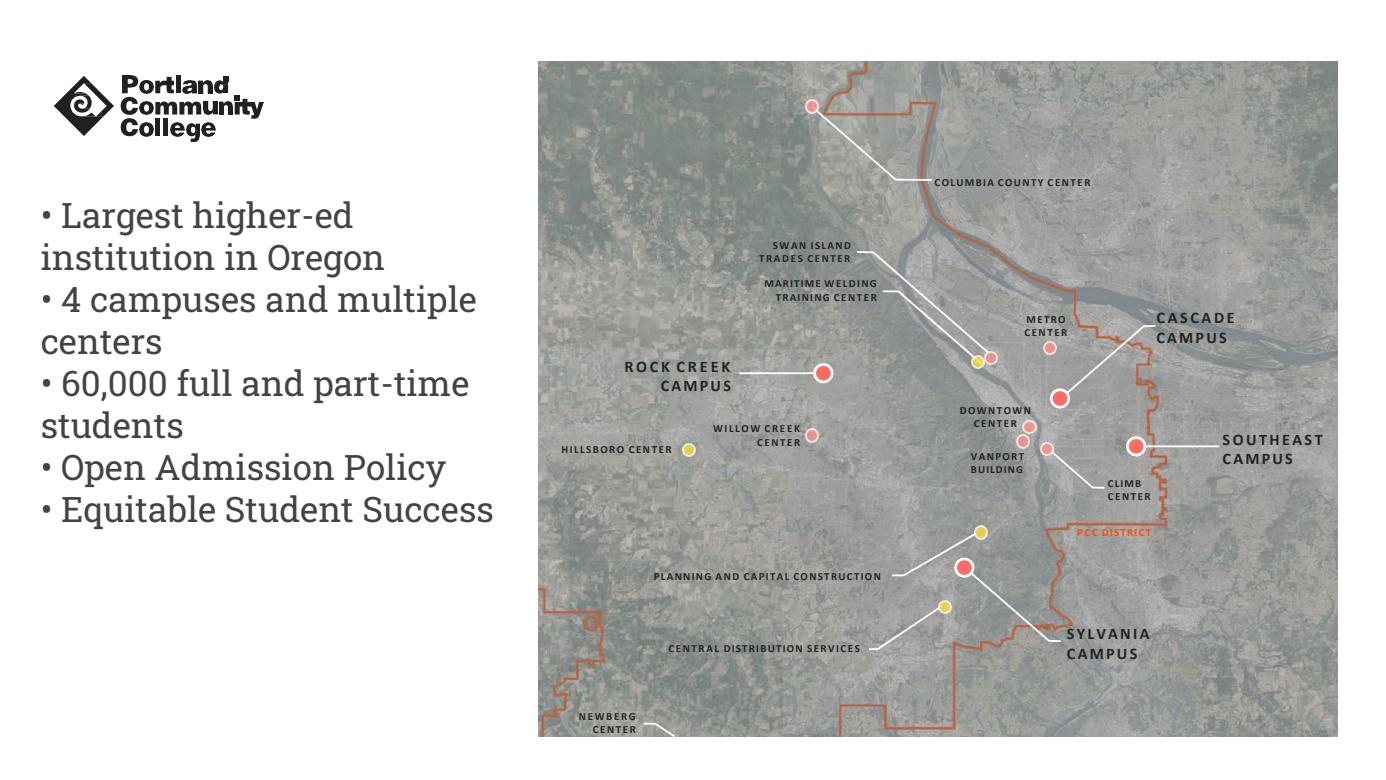
<style>
.page{position:relative;width:1386px;height:780px;background:#fff}
.page>*{position:absolute;margin:0;border:0;box-sizing:border-box;transform-origin:0 0}
.t1{font:35px/42px "Roboto Slab";color:#434343}
.t2{font:700 16.19px/19.9px "Calibri";letter-spacing:.14em;color:#232324}
.t3{font:700 16.19px/19.9px "Calibri";letter-spacing:.16em;color:#232324}
.t4{font:700 16.19px "Calibri";letter-spacing:.18em;color:#232324}
.t5{font:700 10.94px/13.1px "Calibri";letter-spacing:.13em;color:#232324;text-align:right}
.t6{font:700 10.94px/13.1px "Calibri";letter-spacing:.1em;color:#232324}
.t7{font:700 10.94px "Calibri";letter-spacing:.115em;color:#fb4a06}
</style>
<div class="page">
<svg style="left:54px;top:76px;width:60px;height:60px"></svg>
<img style="left:123px;top:76px;width:31px;height:18px">
<svg style="left:155px;top:77px;width:19px;height:16px"></svg>
<div style="left:176px;top:76px;width:5px;height:17px;background:#231f20"></div>
<img style="left:182px;top:80px;width:14px;height:14px">
<svg style="left:199px;top:76px;width:29px;height:18px"></svg>
<svg style="left:155px;top:101px;width:46px;height:13px"></svg>
<img style="left:203px;top:102px;width:14px;height:13px">
<img style="left:219px;top:101px;width:14px;height:13px">
<svg style="left:121px;top:97px;width:17px;height:39px"></svg>
<div style="left:155px;top:118px;width:5px;height:18px;background:#231f20"></div>
<div style="left:163px;top:118px;width:5px;height:18px;background:#231f20"></div>
<img style="left:170px;top:123px;width:15px;height:13px">
<img style="left:186px;top:124px;width:14px;height:17px">
<img style="left:201px;top:123px;width:15px;height:13px">
<svg style="left:235px;top:95px;width:29px;height:24px"></svg>
<img style="left:139px;top:102px;width:15px;height:13px">
<img style="left:139px;top:123px;width:15px;height:13px">
<img style="left:538px;top:62px;width:799px;height:674px">
<svg style="left:641px;top:721px;width:36px;height:16px"></svg>
<hr style="left:1135px;top:445px;width:84px;height:2px;background:#fff">
<hr style="left:739px;top:372px;width:83px;height:2px;background:#fff">
<svg style="left:1040px;top:442px;width:66px;height:47px;background:#a7a5a5"></svg>
<svg style="left:805px;top:429px;width:13px;height:13px"></svg>
<svg style="left:1124px;top:434px;width:23px;height:24px"></svg>
<svg style="left:1043px;top:324px;width:114px;height:86px;background:#a7a09d"></svg>
<svg style="left:811px;top:361px;width:23px;height:24px"></svg>
<svg style="left:682px;top:443px;width:13px;height:13px"></svg>
<svg style="left:867px;top:525px;width:195px;height:125px;background:#9e9c99"></svg>
<svg style="left:854px;top:250px;width:143px;height:118px;background:#9b9d9b"></svg>
<svg style="left:1022px;top:420px;width:13px;height:13px"></svg>
<img style="left:1016px;top:434px;width:13px;height:14px">
<svg style="left:805px;top:100px;width:128px;height:82px;background:#a09e99"></svg>
<p class="t1" style="left:41px;top:193px;width:346px">• Largest higher-ed institution in Oregon</p>
<p class="t1" style="left:41px;top:277px;width:437px">• 4 campuses and multiple centers</p>
<p class="t1" style="left:41px;top:361px;width:430px">• 60,000 full and part-time students</p>
<p class="t1" style="left:41px;top:445px;width:407px">• Open Admission Policy</p>
<p class="t1" style="left:41px;top:487px;width:454px">• Equitable Student Success</p>
<p class="t5" style="left:759px;top:238px;width:93px">SWAN ISLAND<br>TRADES CENTER</p>
<p class="t4" style="left:624px;top:355px;width:107px">ROCK CREEK</p>
<p class="t2" style="left:660px;top:376px;width:72px">CAMPUS</p>
<p class="t5" style="left:764px;top:277px;width:114px">MARITIME WELDING<br>TRAINING CENTER</p>
<p class="t5" style="left:561px;top:443px;width:112px">HILLSBORO CENTER</p>
<p class="t5" style="left:713px;top:422px;width:88px">WILLOW CREEK</p>
<p class="t5" style="left:757px;top:435px;width:44px">CENTER</p>
<p class="t5" style="left:653px;top:569px;width:229px">PLANNING AND CAPITAL CONSTRUCTION</p>
<p class="t5" style="left:579px;top:709px;width:58px">NEWBERG<br>CENTER</p>
<p class="t5" style="left:668px;top:641px;width:193px">CENTRAL DISTRIBUTION SERVICES</p>
<p class="t5" style="left:934px;top:175px;width:157px">COLUMBIA COUNTY CENTER</p>
<p class="t5" style="left:1024px;top:312px;width:44px;text-align:left">METRO<br>CENTER</p>
<p class="t5" style="left:959px;top:403px;width:73px;text-align:center">DOWNTOWN<br>CENTER</p>
<p class="t6" style="left:970px;top:449px;width:55px">VANPORT<br>BUILDING</p>
<p class="t3" style="left:1156px;top:307px;width:80px">CASCADE<br>CAMPUS</p>
<p class="t5" style="left:1107px;top:476px;width:44px;text-align:left">CLIMB<br>CENTER</p>
<p class="t2" style="left:1222px;top:429px;width:102px">SOUTHEAST<br>CAMPUS</p>
<p class="t7" style="left:1076px;top:524px;width:75px">PCC DISTRICT</p>
<p class="t2" style="left:1066px;top:623px;width:84px">SYLVANIA<br>CAMPUS</p>
</div>
